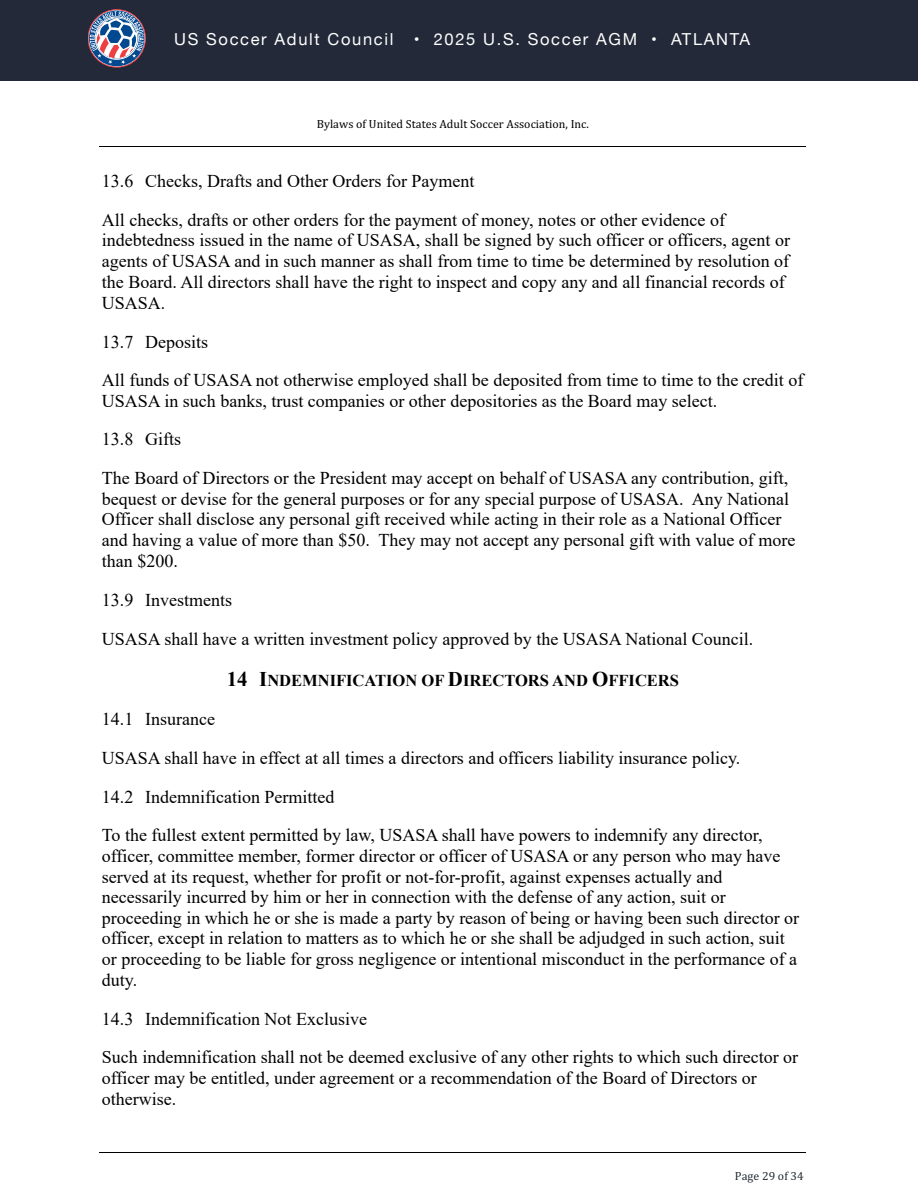
<style>
.page{position:relative;width:918px;height:1188px;background:#fff}
.page>*{position:absolute;margin:0;border:0;box-sizing:border-box;transform-origin:0 0}
.t1{font:18px/20.7px "Times New Roman";color:#000}
.t2{font:16.5px "Helvetica Neue";letter-spacing:.1em;color:#fff}
.t3{font:700 16.5px "Times New Roman";color:#000}
.t4{font:11.85px "Cambria";letter-spacing:.005em;color:#000}
.t5{font:11.85px "Cambria";letter-spacing:.005em;color:#212b33}
.s1{font-size:20.85px}
</style>
<div class="page">
<hr style="left:100px;top:146px;width:706px;height:1px;background:#000">
<hr style="left:100px;top:1152px;width:706px;height:1px;background:#000">
<div style="left:0;top:0;width:918px;height:81px;background:#232938"></div>
<svg style="left:90px;top:11px;width:54px;height:53px;background:#7784a4"></svg>
<p class="t2" style="left:174px;top:28px;width:577px">US Soccer Adult Council • 2025 U.S. Soccer AGM • ATLANTA</p>
<p class="t4" style="left:317px;top:117px;width:274px">Bylaws of United States Adult Soccer Association, Inc.</p>
<p class="t1" style="left:102px;top:162px;width:625px;line-height:38.1px">13.6 Checks, Drafts and Other Orders for Payment<br>All checks, drafts or other orders for the payment of money, notes or other evidence of</p>
<p class="t1" style="left:102px;top:229px;width:690px">indebtedness issued in the name of USASA, shall be signed by such officer or officers, agent or agents of USASA and in such manner as shall from time to time be determined by resolution of the Board. All directors shall have the right to inspect and copy any and all financial records of USASA.</p>
<p class="t1" style="left:102px;top:322px;width:703px;line-height:38.1px">13.7 Deposits<br>All funds of USASA not otherwise employed shall be deposited from time to time to the credit of</p>
<p class="t1" style="left:102px;top:381px;width:688px;line-height:38.5px">USASA in such banks, trust companies or other depositories as the Board may select.<br>13.8 Gifts<br>The Board of Directors or the President may accept on behalf of USASA any contribution, gift,</p>
<p class="t1" style="left:102px;top:488px;width:695px">bequest or devise for the general purposes or for any special purpose of USASA. Any National Officer shall disclose any personal gift received while acting in their role as a National Officer and having a value of more than $50. They may not accept any personal gift with value of more than $200.</p>
<p class="t1" style="left:102px;top:580px;width:653px;line-height:38.8px">13.9 Investments<br>USASA shall have a written investment policy approved by the USASA National Council.</p>
<p class="t3" style="left:227px;top:668px;width:454px"><span class="s1">14 I</span>NDEMNIFICATION OF <span class="s1">D</span>IRECTORS AND <span class="s1">O</span>FFICERS</p>
<p class="t1" style="left:102px;top:699px;width:662px;line-height:38.7px">14.1 Insurance<br>USASA shall have in effect at all times a directors and officers liability insurance policy.<br>14.2 Indemnification Permitted<br>To the fullest extent permitted by law, USASA shall have powers to indemnify any director,</p>
<p class="t1" style="left:102px;top:845px;width:699px">officer, committee member, former director or officer of USASA or any person who may have served at its request, whether for profit or not-for-profit, against expenses actually and necessarily incurred by him or her in connection with the defense of any action, suit or proceeding in which he or she is made a party by reason of being or having been such director or officer, except in relation to matters as to which he or she shall be adjudged in such action, suit or proceeding to be liable for gross negligence or intentional misconduct in the performance of a duty.</p>
<p class="t1" style="left:102px;top:999px;width:698px;line-height:38.1px">14.3 Indemnification Not Exclusive<br>Such indemnification shall not be deemed exclusive of any other rights to which such director or</p>
<p class="t1" style="left:102px;top:1067px;width:656px">officer may be entitled, under agreement or a recommendation of the Board of Directors or otherwise.</p>
<p class="t5" style="left:735px;top:1169px;width:70px">Page 29 of 34</p>
</div>
